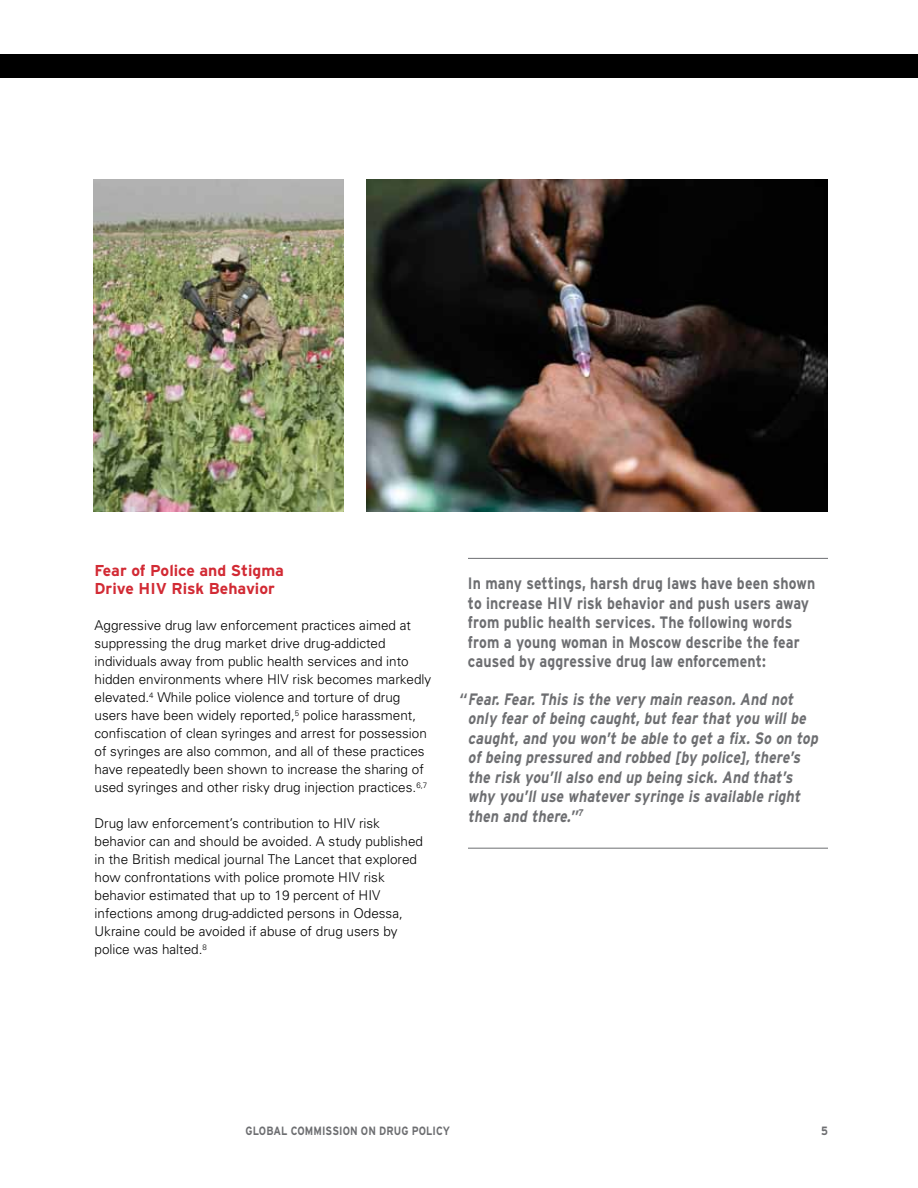
<style>
.page{position:relative;width:918px;height:1188px;background:#fff}
.page>*{position:absolute;margin:0;border:0;box-sizing:border-box;transform-origin:0 0}
.t1{font:italic 700 16.5px/19.5px "Interstate";color:#6d6e71;scale:.85 1}
.t2{font:700 16.5px/19.5px "Interstate";letter-spacing:.01em;color:#6d6e71;scale:.85 1}
.t3{font:700 15.75px/18px "Interstate";color:#d22a34}
.t4{font:300 13.5px/18px "Univers";color:#000}
.t5{font:700 12px "Interstate";letter-spacing:.01em;color:#6d6e71;scale:.85 1}
</style>
<div class="page">
<div style="left:0;top:54px;width:918px;height:23px;background:#000"></div>
<img style="left:94px;top:180px;width:249px;height:331px">
<img style="left:367px;top:180px;width:461px;height:331px">
<hr style="left:468px;top:558px;width:360px;height:1px;background:#6d6e71">
<hr style="left:468px;top:848px;width:360px;height:1px;background:#6d6e71">
<p class="t3" style="left:95px;top:561px;width:191px">Fear of Police and Stigma<br>Drive HIV Risk Behavior</p>
<p class="t4" style="left:95px;top:616px;width:338px">Aggressive drug law enforcement practices aimed at suppressing the drug market drive drug-addicted individuals away from public health services and into hidden environments where HIV risk becomes markedly elevated.<sup>4</sup> While police violence and torture of drug users have been widely reported,<sup>5</sup> police harassment, confiscation of clean syringes and arrest for possession of syringes are also common, and all of these practices have repeatedly been shown to increase the sharing of used syringes and other risky drug injection practices.<sup>6,7</sup></p>
<p class="t4" style="left:95px;top:814px;width:330px">Drug law enforcement’s contribution to HIV risk behavior can and should be avoided. A study published in the British medical journal The Lancet that explored how confrontations with police promote HIV risk behavior estimated that up to 19 percent of HIV infections among drug-addicted persons in Odessa, Ukraine could be avoided if abuse of drug users by police was halted.<sup>8</sup></p>
<p class="t2" style="left:468px;top:574px;width:410px">In many settings, harsh drug laws have been shown to increase HIV risk behavior and push users away from public health services. The following words from a young woman in Moscow describe the fear caused by aggressive drug law enforcement:</p>
<p class="t1" style="left:468px;top:689px;width:417px;text-indent:-10px">“Fear. Fear. This is the very main reason. And not only fear of being caught, but fear that you will be caught, and you won’t be able to get a fix. So on top of being pressured and robbed [by police], there’s the risk you’ll also end up being sick. And that’s why you’ll use whatever syringe is available right then and there.”<sup>7</sup></p>
<p class="t5" style="left:246px;top:1123px;width:242px">GLOBAL COMMISSION ON DRUG POLICY</p>
<p class="t5" style="left:821px;top:1123px;width:10px">5</p>
</div>
